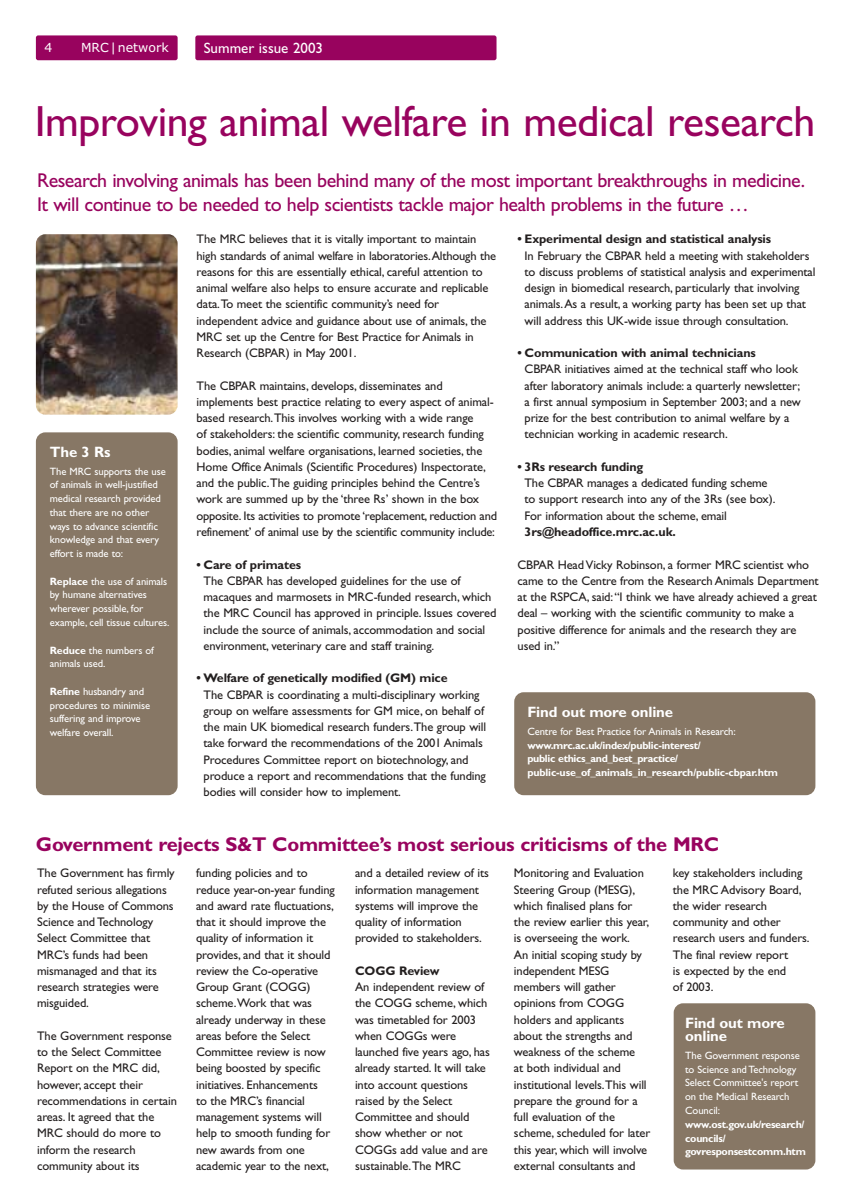
<style>
.page{position:relative;width:850px;height:1204px;background:#fff}
.page>*{position:absolute;margin:0;border:0;box-sizing:border-box;transform-origin:0 0}
.t1{font:43.75px "Gill Sans";letter-spacing:-.01em;color:#98035e}
.t2{font:20px/23.8px "Gill Sans";letter-spacing:-.025em;color:#98035e}
.t3{font:700 20px "Gill Sans";letter-spacing:-.01em;color:#98035e}
.t4{font:700 15px/13.8px "Gill Sans";letter-spacing:-.01em;color:#fff}
.t5{font:15px "Gill Sans";color:#fff}
.t6{font:12.5px/16.2px "Gill Sans";letter-spacing:-.01em;color:#231f1f}
.t7{font:700 12.5px "Gill Sans";letter-spacing:-.01em;color:#231f1f}
.t8{font:12.5px "Verdana";color:#fff}
.t9{font:10.62px/13.8px "Gill Sans";letter-spacing:-.01em;color:#fff}
.t10{font:700 10.62px/13.8px "Gill Sans";letter-spacing:-.02em;color:#fff}
.s1{font-weight:700}
</style>
<div class="page">
<div style="left:195px;top:35px;width:302px;height:25px;background:#98035e;border-radius:2px"></div>
<div style="left:36px;top:35px;width:142px;height:25px;background:#98035e;border-radius:2px"></div>
<div style="left:36px;top:432px;width:142px;height:363px;background:#877765;border-radius:9px"></div>
<img style="left:36px;top:234px;width:142px;height:181px;border-radius:9px">
<div style="left:674px;top:1003px;width:141px;height:166px;background:#877765;border-radius:9px"></div>
<div style="left:514px;top:692px;width:301px;height:103px;background:#877765;border-radius:9px"></div>
<p class="t8" style="left:44px;top:43px;width:9px">4</p>
<p class="t8" style="left:81px;top:43px;width:89px">MRC | network</p>
<p class="t5" style="left:204px;top:42px;width:121px">Summer issue 2003</p>
<h1 class="t1" style="left:35px;top:106px;width:782px">Improving animal welfare in medical research</h1>
<h2 class="t2" style="left:37px;top:171px;width:770px">Research involving animals has been behind many of the most important breakthroughs in medicine.<br>It will continue to be needed to help scientists tackle major health problems in the future …</h2>
<p class="t4" style="left:50px;top:447px;width:62px">The 3 Rs</p>
<p class="t9" style="left:50px;top:465px;width:117px">The MRC supports the use of animals in well-justified medical research provided that there are no other ways to advance scientific knowledge and that every effort is made to:</p>
<p class="t9" style="left:50px;top:575px;width:121px"><span class="s1">Replace</span> the use of animals by humane alternatives wherever possible, for example, cell tissue cultures.</p>
<p class="t9" style="left:50px;top:644px;width:106px"><span class="s1">Reduce</span> the numbers of animals used.</p>
<p class="t9" style="left:50px;top:685px;width:102px"><span class="s1">Refine</span> husbandry and procedures to minimise suffering and improve welfare overall.</p>
<p class="t6" style="left:197px;top:232px;width:301px">The MRC believes that it is vitally important to maintain high standards of animal welfare in laboratories.Although the reasons for this are essentially ethical, careful attention to animal welfare also helps to ensure accurate and replicable data.To meet the scientific community’s need for independent advice and guidance about use of animals, the MRC set up the Centre for Best Practice for Animals in Research (CBPAR) in May 2001.</p>
<p class="t6" style="left:197px;top:379px;width:302px">The CBPAR maintains, develops, disseminates and implements best practice relating to every aspect of animal&shy;based research.This involves working with a wide range<br>of stakeholders: the scientific community, research funding bodies, animal welfare organisations, learned societies, the Home Office Animals (Scientific Procedures) Inspectorate, and the public.The guiding principles behind the Centre’s work are summed up by the ‘three Rs’ shown in the box opposite. Its activities to promote ‘replacement, reduction and refinement’ of animal use by the scientific community include:</p>
<p class="t7" style="left:197px;top:560px;width:106px">• Care of primates</p>
<p class="t6" style="left:204px;top:574px;width:294px">The CBPAR has developed guidelines for the use of macaques and marmosets in MRC-funded research, which the MRC Council has approved in principle. Issues covered include the source of animals, accommodation and social environment, veterinary care and staff training.</p>
<p class="t7" style="left:197px;top:674px;width:253px">• Welfare of genetically modified (GM) mice</p>
<p class="t6" style="left:204px;top:687px;width:284px">The CBPAR is coordinating a multi-disciplinary working group on welfare assessments for GM mice, on behalf of the main UK biomedical research funders.The group will take forward the recommendations of the 2001 Animals Procedures Committee report on biotechnology, and produce a report and recommendations that the funding bodies will consider how to implement.</p>
<p class="t7" style="left:518px;top:235px;width:255px">• Experimental design and statistical analysis</p>
<p class="t6" style="left:525px;top:249px;width:292px">In February the CBPAR held a meeting with stakeholders to discuss problems of statistical analysis and experimental design in biomedical research, particularly that involving animals.As a result, a working party has been set up that will address this UK-wide issue through consultation.</p>
<p class="t7" style="left:518px;top:349px;width:240px">• Communication with animal technicians</p>
<p class="t6" style="left:525px;top:362px;width:278px">CBPAR initiatives aimed at the technical staff who look after laboratory animals include: a quarterly newsletter; a first annual symposium in September 2003; and a new prize for the best contribution to animal welfare by a technician working in academic research.</p>
<p class="t7" style="left:518px;top:462px;width:127px">• 3Rs research funding</p>
<p class="t6" style="left:525px;top:476px;width:252px">The CBPAR manages a dedicated funding scheme to support research into any of the 3Rs (see box).<br>For information about the scheme, email</p>
<p class="t7" style="left:525px;top:527px;width:153px">3rs@headoffice.mrc.ac.uk.</p>
<p class="t6" style="left:518px;top:557px;width:303px">CBPAR Head Vicky Robinson, a former MRC scientist who came to the Centre from the Research Animals Department at the RSPCA, said:“I think we have already achieved a great deal – working with the scientific community to make a positive difference for animals and the research they are used in.”</p>
<p class="t4" style="left:527px;top:707px;width:147px">Find out more online</p>
<p class="t9" style="left:527px;top:725px;width:210px">Centre for Best Practice for Animals in Research:</p>
<p class="t10" style="left:527px;top:739px;width:252px">www.mrc.ac.uk/index/public-interest/<br>public ethics_and_best_practice/ public-use_of_animals_in_research/public-cbpar.htm</p>
<h2 class="t3" style="left:36px;top:837px;width:685px">Government rejects S&amp;T Committee’s most serious criticisms of the MRC</h2>
<p class="t6" style="left:37px;top:866px;width:139px">The Government has firmly refuted serious allegations by the House of Commons<br>Science and Technology<br>Select Committee that<br>MRC’s funds had been mismanaged and that its research strategies were misguided.</p>
<p class="t6" style="left:37px;top:1029px;width:141px">The Government response to the Select Committee<br>Report on the MRC did, however, accept their recommendations in certain areas. It agreed that the<br>MRC should do more to inform the research community about its</p>
<p class="t6" style="left:196px;top:866px;width:140px">funding policies and to reduce year-on-year funding and award rate fluctuations, that it should improve the quality of information it provides, and that it should review the Co-operative<br>Group Grant (COGG) scheme.Work that was already underway in these areas before the Select<br>Committee review is now being boosted by specific initiatives. Enhancements<br>to the MRC’s financial management systems will help to smooth funding for new awards from one academic year to the next,</p>
<p class="t6" style="left:355px;top:866px;width:135px">and a detailed review of its information management systems will improve the quality of information provided to stakeholders.</p>
<p class="t7" style="left:355px;top:966px;width:86px">COGG Review</p>
<p class="t6" style="left:355px;top:980px;width:136px">An independent review of the COGG scheme, which was timetabled for 2003 when COGGs were launched five years ago, has already started. It will take into account questions raised by the Select<br>Committee and should show whether or not<br>COGGs add value and are sustainable.The MRC</p>
<p class="t6" style="left:514px;top:866px;width:138px">Monitoring and Evaluation<br>Steering Group (MESG), which finalised plans for the review earlier this year, is overseeing the work.<br>An initial scoping study by independent MESG members will gather opinions from COGG holders and applicants about the strengths and weakness of the scheme<br>at both individual and institutional levels.This will prepare the ground for a full evaluation of the scheme, scheduled for later this year, which will involve external consultants and</p>
<p class="t6" style="left:673px;top:866px;width:138px">key stakeholders including the MRC Advisory Board, the wider research community and other research users and funders.<br>The final review report<br>is expected by the end<br>of 2003.</p>
<p class="t4" style="left:685px;top:1017px;width:101px">Find out more online</p>
<p class="t9" style="left:685px;top:1049px;width:116px">The Government response to Science and Technology<br>Select Committee's report on the Medical Research<br>Council:</p>
<p class="t10" style="left:685px;top:1118px;width:122px">www.ost.gov.uk/research/ councils/ govresponsestcomm.htm</p>
</div>
